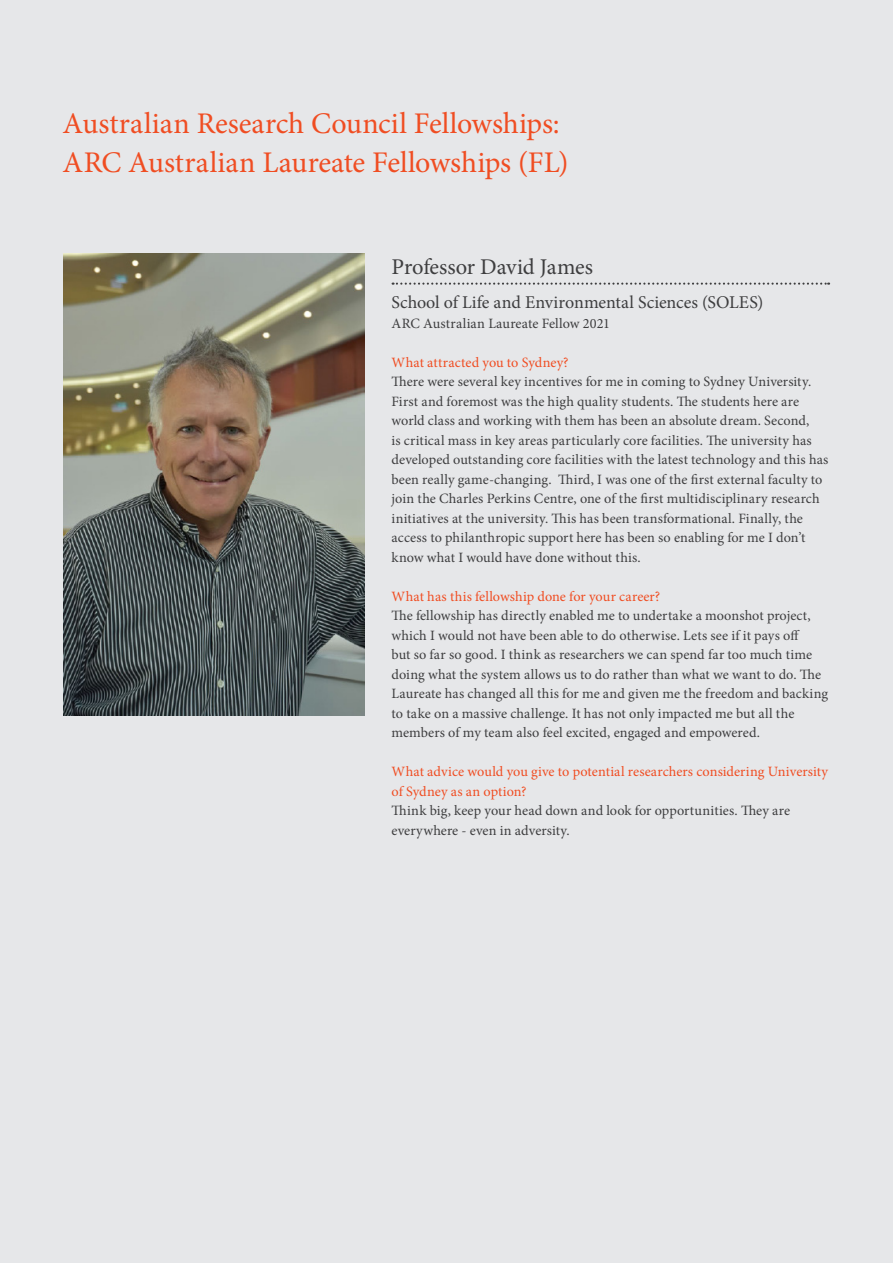
<style>
.page{position:relative;width:893px;height:1263px;background:#e6e7e9}
.page>*{position:absolute;margin:0;border:0;box-sizing:border-box;transform-origin:0 0}
.Page_Heading_-_20_24pt_red{font:30px "Minion Pro";color:#f04d22}
.Body_Heading_with_Line_-_12_16_25pt_char{font:22.5px "Minion Pro";letter-spacing:-.01em;color:#3e3e3f}
.Body_Text_-_9_5_13pt_charcoal{font:18px "Minion Pro";color:#3e3e3f}
.Body_Text_-_9_5_13pt_charcoal-2{font:14.25px/19.5px "Minion Pro";letter-spacing:.005em;color:#3e3e3f}
.Body_Text_-_9_5_13pt_charcoal-3{font:14.25px/19.5px "Minion Pro";letter-spacing:.005em;color:#f04d22}
</style>
<div class="page">
<svg style="left:393px;top:283px;width:436px;height:2px"></svg>
<img style="left:64px;top:254px;width:300px;height:462px">
<p class="Page_Heading_-_20_24pt_red" style="left:63px;top:103px;width:498px">Australian Research Council Fellowships:</p>
<p class="Page_Heading_-_20_24pt_red" style="left:63px;top:142px;width:507px">ARC Australian Laureate Fellowships (FL)</p>
<p class="Body_Heading_with_Line_-_12_16_25pt_char" style="left:392px;top:252px;width:203px">Professor David James</p>
<p class="Body_Text_-_9_5_13pt_charcoal" style="left:392px;top:290px;width:373px">School of Life and Environmental Sciences (SOLES)</p>
<p class="Body_Text_-_9_5_13pt_charcoal-2" style="left:392px;top:313px;width:220px">ARC Australian Laureate Fellow 2021</p>
<p class="Body_Text_-_9_5_13pt_charcoal-3" style="left:392px;top:352px;width:179px">What attracted you to Sydney?</p>
<p class="Body_Text_-_9_5_13pt_charcoal-2" style="left:392px;top:372px;width:438px">There were several key incentives for me in coming to Sydney University.<br>First and foremost was the high quality students. The students here are world class and working with them has been an absolute dream. Second,<br>is critical mass in key areas particularly core facilities. The university has developed outstanding core facilities with the latest technology and this has been really game-changing. Third, I was one of the first external faculty to join the Charles Perkins Centre, one of the first multidisciplinary research initiatives at the university. This has been transformational. Finally, the access to philanthropic support here has been so enabling for me I don’t know what I would have done without this.</p>
<p class="Body_Text_-_9_5_13pt_charcoal-3" style="left:392px;top:586px;width:270px">What has this fellowship done for your career?</p>
<p class="Body_Text_-_9_5_13pt_charcoal-2" style="left:392px;top:606px;width:438px">The fellowship has directly enabled me to undertake a moonshot project, which I would not have been able to do otherwise. Lets see if it pays off<br>but so far so good. I think as researchers we can spend far too much time doing what the system allows us to do rather than what we want to do. The Laureate has changed all this for me and given me the freedom and backing to take on a massive challenge. It has not only impacted me but all the members of my team also feel excited, engaged and empowered.</p>
<p class="Body_Text_-_9_5_13pt_charcoal-3" style="left:392px;top:762px;width:438px">What advice would you give to potential researchers considering University of Sydney as an option?</p>
<p class="Body_Text_-_9_5_13pt_charcoal-2" style="left:392px;top:801px;width:400px">Think big, keep your head down and look for opportunities. They are everywhere - even in adversity.</p>
</div>
